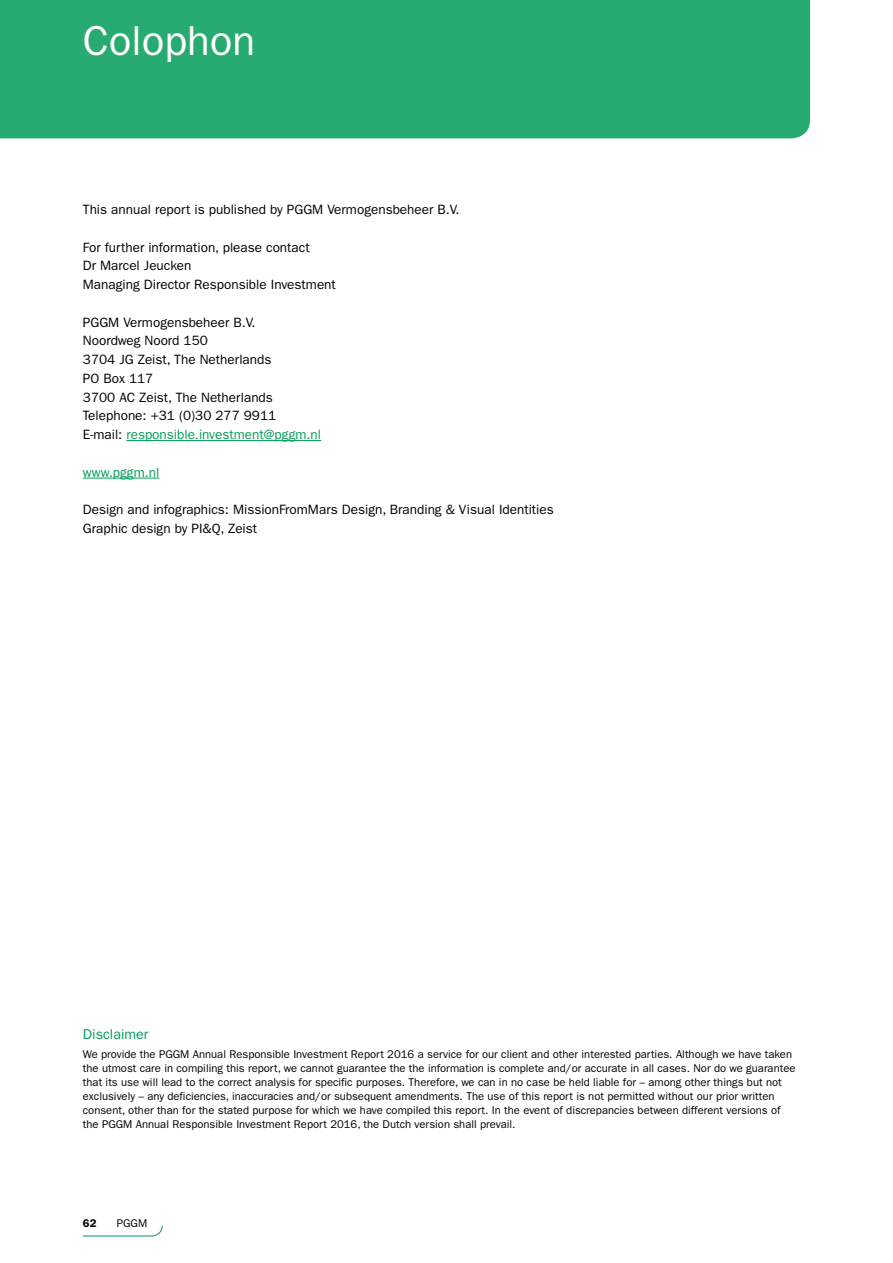
<style>
.page{position:relative;width:893px;height:1263px;background:#fff}
.page>*{position:absolute;margin:0;border:0;box-sizing:border-box;transform-origin:0 0}
.t1{font:42px "ITC Franklin Gothic Std";color:#fff}
.t2{font:14.25px "ITC Franklin Gothic Std";color:#009d57}
.t3{font:13.5px/18.8px "ITC Franklin Gothic Std";color:#000}
.t4{font:13.5px "ITC Franklin Gothic Std";color:#009d57}
.t5{font:11.25px/14.1px "ITC Franklin Gothic Std";color:#000}
.t6{font:600 11.25px "ITC Franklin Gothic Std";color:#000}
.s1{color:#009d57}
</style>
<div class="page">
<svg style="left:83px;top:1225px;width:80px;height:11px"></svg>
<hr style="left:126px;top:440px;width:195px;height:1px;background:#009d57">
<hr style="left:83px;top:478px;width:76px;height:1px;background:#009d57">
<div style="left:0;top:0;width:810px;height:138px;background:#27ab70"></div>
<h1 class="t1" style="left:83px;top:17px;width:174px">Colophon</h1>
<p class="t3" style="left:83px;top:200px;width:378px">This annual report is published by PGGM Vermogensbeheer B.V.</p>
<p class="t3" style="left:83px;top:238px;width:254px">For further information, please contact<br>Dr Marcel Jeucken<br>Managing Director Responsible Investment</p>
<p class="t3" style="left:83px;top:313px;width:240px">PGGM Vermogensbeheer B.V.<br>Noordweg Noord 150<br>3704 JG Zeist, The Netherlands<br>PO Box 117<br>3700 AC Zeist, The Netherlands<br>Telephone: +31 (0)30 277 9911<br>E-mail: <span class="s1">responsible.investment@pggm.nl</span></p>
<p class="t4" style="left:83px;top:464px;width:78px">www.pggm.nl</p>
<p class="t3" style="left:83px;top:500px;width:472px">Design and infographics: MissionFromMars Design, Branding &amp; Visual Identities<br>Graphic design by PI&amp;Q, Zeist</p>
<p class="t2" style="left:83px;top:1026px;width:67px">Disclaimer</p>
<p class="t5" style="left:83px;top:1047px;width:714px">We provide the PGGM Annual Responsible Investment Report 2016 a service for our client and other interested parties. Although we have taken the utmost care in compiling this report, we cannot guarantee the the information is complete and/or accurate in all cases. Nor do we guarantee that its use will lead to the correct analysis for specific purposes. Therefore, we can in no case be held liable for – among other things but not exclusively – any deficiencies, inaccuracies and/or subsequent amendments. The use of this report is not permitted without our prior written consent, other than for the stated purpose for which we have compiled this report. In the event of discrepancies between different versions of the PGGM Annual Responsible Investment Report 2016, the Dutch version shall prevail.</p>
<p class="t6" style="left:83px;top:1216px;width:15px">62</p>
<p class="t5" style="left:117px;top:1216px;width:32px">PGGM</p>
</div>
